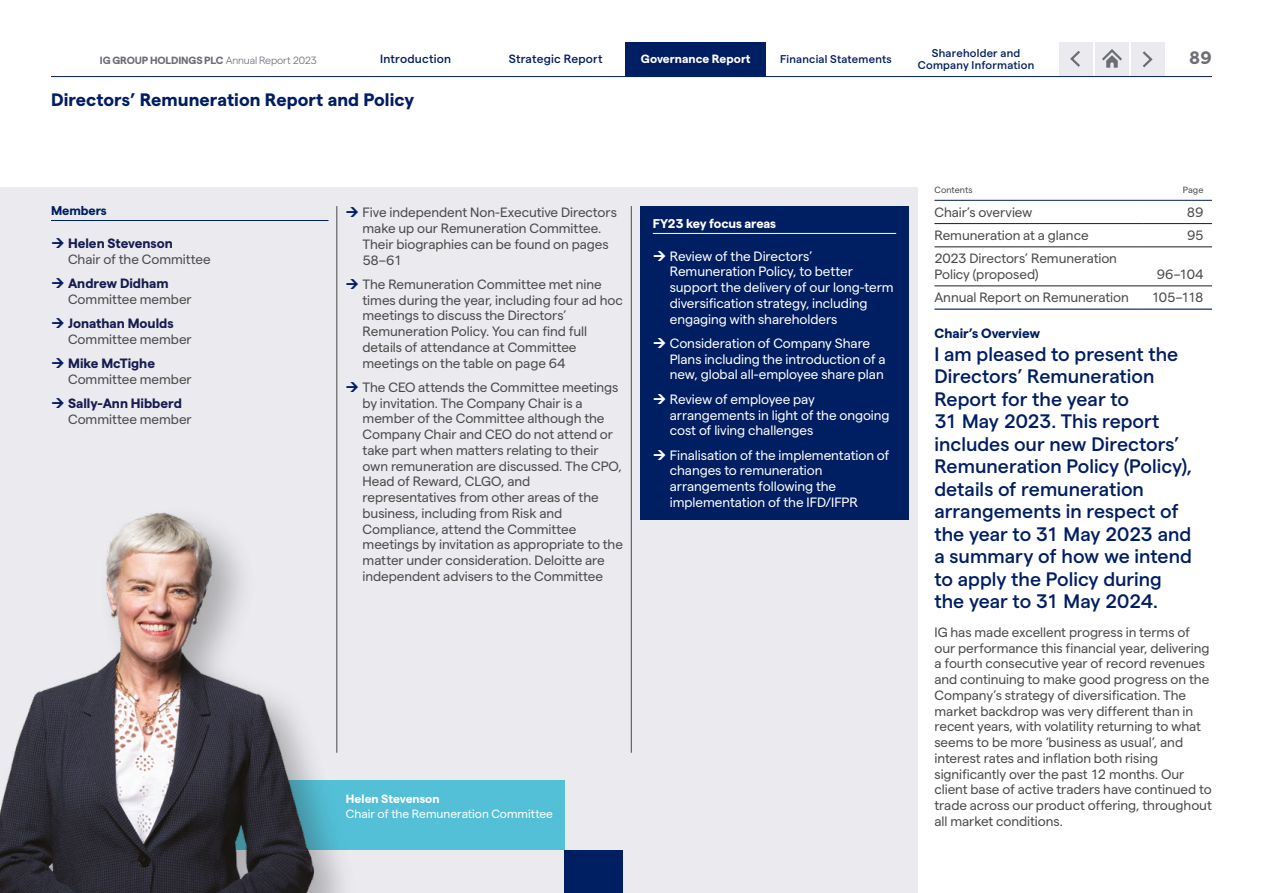
<style>
.page{position:relative;width:1263px;height:893px;background:#fff}
.page>*{position:absolute;margin:0;border:0;box-sizing:border-box;transform-origin:0 0}
.t1{font:500 19.5px/22.5px "Matter IGTF";color:#001e62}
.t2{font:700 18px "Matter IGTF";color:#001e62}
.t3{font:700 18px "Matter IGTF";color:#6c6e74}
.t4{font:13.5px/15.8px "Matter IGTF";letter-spacing:-.005em;color:#4a4a49}
.t5{font:13.5px/15.8px "Matter IGTF";letter-spacing:-.005em;color:#fff}
.t6{font:700 13.5px "Matter IGTF";letter-spacing:-.005em;color:#171b4f}
.t7{font:700 13.5px "Matter IGTF";letter-spacing:-.005em;color:#001e62}
.t8{font:700 12.75px "Matter IGTF";letter-spacing:-.01em;color:#fff}
.t9{font:700 12.75px "Matter IGTF";letter-spacing:-.005em;color:#001e62}
.t10{font:12px "Matter IGTF";color:#fff}
.t11{font:700 12px "Matter IGTF";color:#fff}
.t12{font:500 12px "Matter IGTF";letter-spacing:.015em;color:#001e62}
.t13{font:500 11.25px "Matter IGTF";letter-spacing:.02em;color:#001e62}
.t14{font:700 10.5px "Matter IGTF";letter-spacing:-.01em;color:#6c6e74}
.t15{font:9px "Matter IGTF";letter-spacing:.01em;color:#4a4a49}
.s1{font-weight:300}
</style>
<div class="page">
<div style="left:0;top:187px;width:917px;height:706px;background:#eaeaef"></div>
<div style="left:565px;top:850px;width:58px;height:43px;background:#001e62"></div>
<div style="left:94px;top:780px;width:471px;height:70px;background:#53c0d7"></div>
<div style="left:0;top:503px;width:359px;height:390px;background:#1d1d1b;opacity:.3"></div>
<img style="left:0;top:503px;width:317px;height:390px">
<div style="left:626px;top:42px;width:140px;height:34px;background:#001e62"></div>
<hr style="left:51px;top:76px;width:1161px;height:1px;background:#001e62">
<hr style="left:934px;top:223px;width:210px;height:1px;background:#1d1d1b">
<hr style="left:1144px;top:223px;width:68px;height:1px;background:#1d1d1b">
<hr style="left:934px;top:246px;width:210px;height:1px;background:#1d1d1b">
<hr style="left:1144px;top:246px;width:68px;height:1px;background:#1d1d1b">
<hr style="left:934px;top:285px;width:210px;height:1px;background:#1d1d1b">
<hr style="left:1144px;top:285px;width:68px;height:1px;background:#1d1d1b">
<hr style="left:934px;top:200px;width:210px;height:1px;background:#001e62">
<hr style="left:1144px;top:200px;width:68px;height:1px;background:#001e62">
<hr style="left:934px;top:309px;width:210px;height:1px;background:#001e62">
<hr style="left:1144px;top:309px;width:68px;height:1px;background:#001e62">
<hr style="left:51px;top:220px;width:277px;height:1px;background:#001e62">
<hr style="left:337px;top:206px;width:1px;height:547px;background:#4a4a49">
<hr style="left:631px;top:206px;width:1px;height:547px;background:#4a4a49">
<div style="left:640px;top:206px;width:269px;height:313px;background:#001e62"></div>
<hr style="left:653px;top:233px;width:243px;height:1px;background:#fff">
<div style="left:1095px;top:43px;width:34px;height:33px;background:#eaeaef"></div>
<svg style="left:1102px;top:49px;width:20px;height:19px"></svg>
<div style="left:1059px;top:43px;width:33px;height:33px;background:#eaeaef"></div>
<svg style="left:1070px;top:51px;width:10px;height:16px"></svg>
<div style="left:1131px;top:43px;width:34px;height:33px;background:#eaeaef"></div>
<svg style="left:1142px;top:51px;width:11px;height:17px"></svg>
<p class="t13" style="left:932px;top:45px;width:90px">Shareholder and</p>
<p class="t12" style="left:380px;top:50px;width:72px">Introduction</p>
<p class="t12" style="left:509px;top:50px;width:95px">Strategic Report</p>
<p class="t11" style="left:641px;top:50px;width:111px">Governance Report</p>
<p class="t13" style="left:780px;top:51px;width:113px">Financial Statements</p>
<p class="t14" style="left:100px;top:52px;width:219px">IG GROUP HOLDINGS PLC <span class="s1">Annual Report 2023</span></p>
<p class="t13" style="left:918px;top:57px;width:118px">Company Information</p>
<h2 class="t3" style="left:1189px;top:44px;width:24px">89</h2>
<h2 class="t2" style="left:51px;top:86px;width:365px">Directors’ Remuneration Report and Policy</h2>
<p class="t9" style="left:51px;top:201px;width:57px">Members</p>
<p class="t6" style="left:68px;top:233px;width:106px">Helen Stevenson</p>
<p class="t4" style="left:68px;top:250px;width:144px">Chair of the Committee</p>
<p class="t6" style="left:68px;top:273px;width:102px">Andrew Didham</p>
<p class="t4" style="left:68px;top:290px;width:125px">Committee member</p>
<p class="t6" style="left:68px;top:313px;width:107px">Jonathan Moulds</p>
<p class="t4" style="left:68px;top:330px;width:125px">Committee member</p>
<p class="t6" style="left:68px;top:353px;width:89px">Mike McTighe</p>
<p class="t4" style="left:68px;top:370px;width:125px">Committee member</p>
<p class="t6" style="left:68px;top:393px;width:115px">Sally-Ann Hibberd</p>
<p class="t4" style="left:68px;top:410px;width:125px">Committee member</p>
<p class="t4" style="left:362px;top:203px;width:256px">Five independent Non-Executive Directors make up our Remuneration Committee.<br>Their biographies can be found on pages<br>58–61</p>
<p class="t4" style="left:362px;top:275px;width:262px">The Remuneration Committee met nine times during the year, including four ad hoc meetings to discuss the Directors’ Remuneration Policy. You can find full details of attendance at Committee meetings on the table on page 64</p>
<p class="t4" style="left:363px;top:378px;width:262px">The CEO attends the Committee meetings by invitation. The Company Chair is a member of the Committee although the Company Chair and CEO do not attend or take part when matters relating to their own remuneration are discussed. The CPO, Head of Reward, CLGO, and representatives from other areas of the business, including from Risk and Compliance, attend the Committee meetings by invitation as appropriate to the matter under consideration. Deloitte are independent advisers to the Committee</p>
<p class="t8" style="left:653px;top:214px;width:125px">FY23 key focus areas</p>
<p class="t5" style="left:670px;top:247px;width:225px">Review of the Directors’<br>Remuneration Policy, to better support the delivery of our long-term diversification strategy, including engaging with shareholders</p>
<p class="t5" style="left:670px;top:334px;width:217px">Consideration of Company Share<br>Plans including the introduction of a new, global all-employee share plan</p>
<p class="t5" style="left:670px;top:390px;width:221px">Review of employee pay arrangements in light of the ongoing cost of living challenges</p>
<p class="t5" style="left:670px;top:446px;width:221px">Finalisation of the implementation of changes to remuneration arrangements following the implementation of the IFD/IFPR</p>
<p class="t11" style="left:346px;top:790px;width:95px">Helen Stevenson</p>
<p class="t10" style="left:346px;top:805px;width:209px">Chair of the Remuneration Committee</p>
<p class="t15" style="left:934px;top:184px;width:40px">Contents</p>
<p class="t15" style="left:1183px;top:184px;width:22px">Page</p>
<p class="t4" style="left:934px;top:203px;width:100px">Chair’s overview</p>
<p class="t4" style="left:1187px;top:203px;width:18px">89</p>
<p class="t4" style="left:934px;top:226px;width:156px">Remuneration at a glance</p>
<p class="t4" style="left:1187px;top:226px;width:18px">95</p>
<p class="t4" style="left:934px;top:249px;width:184px">2023 Directors’ Remuneration<br>Policy (proposed)</p>
<p class="t4" style="left:1157px;top:265px;width:48px">96–104</p>
<p class="t4" style="left:934px;top:288px;width:196px">Annual Report on Remuneration</p>
<p class="t4" style="left:1151px;top:288px;width:54px">105–118</p>
<p class="t7" style="left:934px;top:323px;width:107px">Chair’s Overview</p>
<p class="t1" style="left:934px;top:341px;width:259px">I am pleased to present the<br>Directors’ Remuneration<br>Report for the year to<br>31 May 2023. This report includes our new Directors’<br>Remuneration Policy (Policy), details of remuneration arrangements in respect of the year to 31 May 2023 and a summary of how we intend to apply the Policy during the year to 31 May 2024.</p>
<p class="t4" style="left:934px;top:623px;width:279px">IG has made excellent progress in terms of our performance this financial year, delivering a fourth consecutive year of record revenues and continuing to make good progress on the Company’s strategy of diversification. The market backdrop was very different than in recent years, with volatility returning to what seems to be more ‘business as usual’, and interest rates and inflation both rising significantly over the past 12 months. Our client base of active traders have continued to trade across our product offering, throughout all market conditions.</p>
</div>
